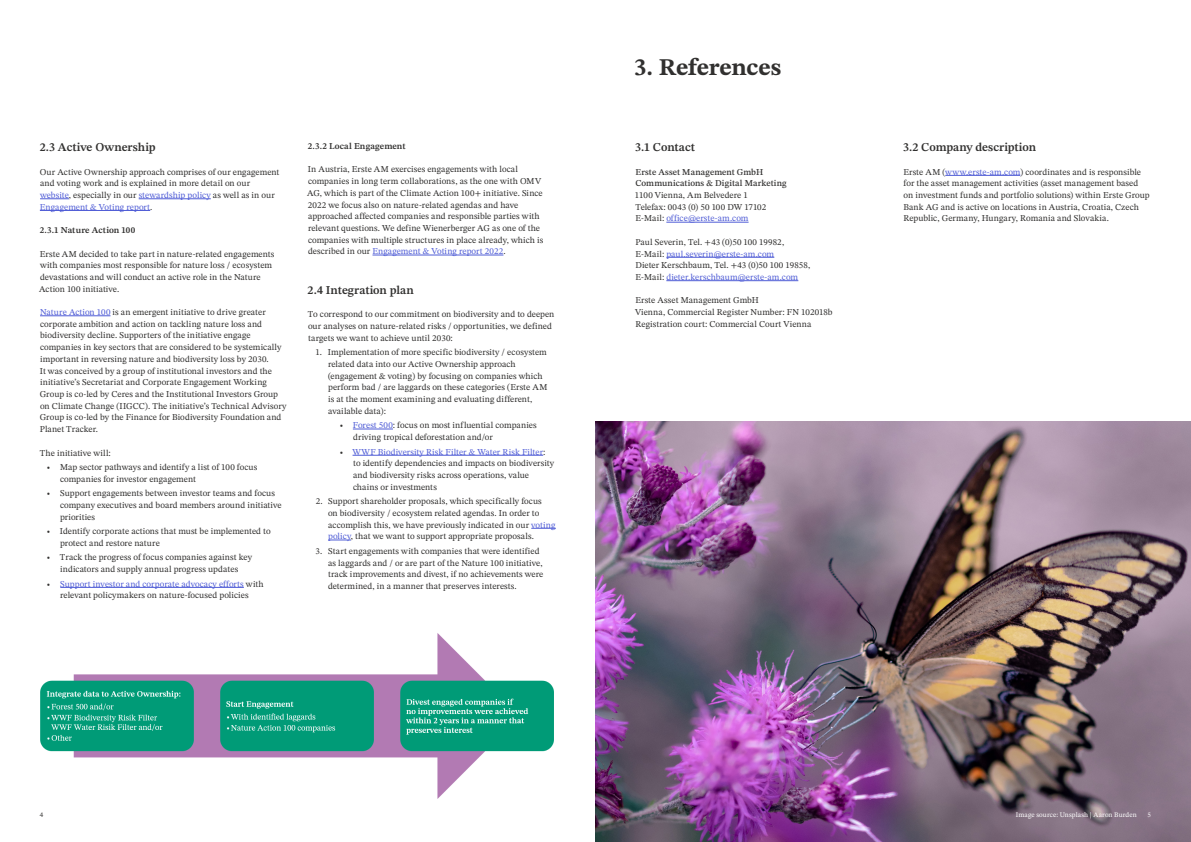
<style>
.page{position:relative;width:1191px;height:842px;background:#fff}
.page>*{position:absolute;margin:0;border:0;box-sizing:border-box;transform-origin:0 0}
.t1{font:700 24px "STIX Two Text";letter-spacing:-.01em;color:#31302f}
.t2{font:600 12px "STIX Two Text";color:#31302f}
.t3{font:9px/11.7px "STIX Two Text";letter-spacing:.005em;color:#31302f}
.t4{font:500 9px/11.7px "STIX Two Text";letter-spacing:.01em;color:#31302f}
.t5{font:600 9px "STIX Two Text";letter-spacing:.01em;color:#31302f}
.t6{font:7px "STIX Two Text";letter-spacing:.015em;color:#fff}
.t7{font:7px "STIX Two Text";color:#31302f}
.s1{color:#4f5cd6}
</style>
<div class="page">
<img style="left:595px;top:421px;width:596px;height:421px">
<svg style="left:40px;top:199px;width:29px;height:1px"></svg>
<hr style="left:139px;top:199px;width:72px;height:1px;background:#4f5cd6">
<hr style="left:40px;top:210px;width:110px;height:1px;background:#4f5cd6">
<hr style="left:40px;top:316px;width:70px;height:1px;background:#4f5cd6">
<hr style="left:60px;top:587px;width:184px;height:1px;background:#4f5cd6">
<hr style="left:372px;top:255px;width:131px;height:1px;background:#4f5cd6">
<hr style="left:353px;top:429px;width:40px;height:1px;background:#4f5cd6">
<hr style="left:352px;top:455px;width:191px;height:1px;background:#4f5cd6">
<svg style="left:531px;top:528px;width:25px;height:1px"></svg>
<svg style="left:328px;top:540px;width:23px;height:1px"></svg>
<hr style="left:666px;top:222px;width:82px;height:1px;background:#4f5cd6">
<hr style="left:666px;top:257px;width:108px;height:1px;background:#4f5cd6">
<hr style="left:666px;top:280px;width:132px;height:1px;background:#4f5cd6">
<hr style="left:945px;top:175px;width:75px;height:1px;background:#4f5cd6">
<img style="left:40px;top:633px;width:514px;height:166px">
<h2 class="t2" style="left:40px;top:138px;width:117px">2.3 Active Ownership</h2>
<p class="t3" style="left:40px;top:166px;width:241px">Our Active Ownership approach comprises of our engagement and voting work and is explained in more detail on our <span class="s1">website</span>, especially in our <span class="s1">stewardship policy</span> as well as in our <span class="s1">Engagement &amp; Voting report</span>.</p>
<p class="t5" style="left:40px;top:224px;width:97px">2.3.1 Nature Action 100</p>
<p class="t3" style="left:39px;top:248px;width:237px">Erste AM decided to take part in nature-related engagements with companies most responsible for nature loss / ecosystem devastations and will conduct an active role in the Nature Action 100 initiative.</p>
<p class="t3" style="left:40px;top:306px;width:248px"><span class="s1">Nature Action 100</span> is an emergent initiative to drive greater corporate ambition and action on tackling nature loss and biodiversity decline. Supporters of the initiative engage companies in key sectors that are considered to be systemically important in reversing nature and biodiversity loss by 2030.<br>It was conceived by a group of institutional investors and the initiative’s Secretariat and Corporate Engagement Working Group is co-led by Ceres and the Institutional Investors Group on Climate Change (IIGCC). The initiative’s Technical Advisory Group is co-led by the Finance for Biodiversity Foundation and Planet Tracker.</p>
<p class="t3" style="left:40px;top:447px;width:72px">The initiative will:</p>
<p class="t3" style="left:60px;top:461px;width:199px;text-indent:-14px">• Map sector pathways and identify a list of 100 focus companies for investor engagement</p>
<p class="t3" style="left:60px;top:487px;width:223px;text-indent:-14px">• Support engagements between investor teams and focus company executives and board members around initiative priorities</p>
<p class="t3" style="left:60px;top:525px;width:212px;text-indent:-14px">• Identify corporate actions that must be implemented to protect and restore nature</p>
<p class="t3" style="left:46px;top:552px;width:207px;text-align:center">• Track the progress of focus companies against key indicators and supply annual progress updates</p>
<p class="t3" style="left:46px;top:578px;width:219px;text-align:center">• <span class="s1">Support investor and corporate advocacy efforts</span> with relevant policymakers on nature-focused policies</p>
<p class="t5" style="left:308px;top:140px;width:99px">2.3.2 Local Engagement</p>
<p class="t3" style="left:307px;top:163px;width:238px">In Austria, Erste AM exercises engagements with local companies in long term collaborations, as the one with OMV AG, which is part of the Climate Action 100+ initiative. Since 2022 we focus also on nature-related agendas and have approached affected companies and responsible parties with relevant questions. We define Wienerberger AG as one of the companies with multiple structures in place already, which is described in our <span class="s1">Engagement &amp; Voting report 2022</span>.</p>
<h2 class="t2" style="left:308px;top:281px;width:108px">2.4 Integration plan</h2>
<p class="t3" style="left:308px;top:308px;width:248px">To correspond to our commitment on biodiversity and to deepen our analyses on nature-related risks / opportunities, we defined targets we want to achieve until 2030:</p>
<p class="t3" style="left:328px;top:346px;width:221px;text-indent:-13px">1. Implementation of more specific biodiversity / ecosystem related data into our Active Ownership approach (engagement &amp; voting) by focusing on companies which perform bad / are laggards on these categories (Erste AM is at the moment examining and evaluating different, available data):</p>
<p class="t3" style="left:353px;top:419px;width:185px;text-indent:-14px">• <span class="s1">Forest 500</span>: focus on most influential companies driving tropical deforestation and/or</p>
<p class="t3" style="left:353px;top:446px;width:203px;text-indent:-14px">• <span class="s1">WWF Biodiversity Risk Filter &amp; Water Risk Filter</span>: to identify dependencies and impacts on biodiversity and biodiversity risks across operations, value chains or investments</p>
<p class="t3" style="left:328px;top:495px;width:229px;text-indent:-12px">2. Support shareholder proposals, which specifically focus<br>on biodiversity / ecosystem related agendas. In order to accomplish this, we have previously indicated in our <span class="s1">voting policy</span>, that we want to support appropriate proposals.</p>
<p class="t3" style="left:328px;top:545px;width:217px;text-indent:-12px">3. Start engagements with companies that were identified as laggards and / or are part of the Nature 100 initiative, track improvements and divest, if no achievements were determined, in a manner that preserves interests.</p>
<h1 class="t1" style="left:634px;top:50px;width:148px">3. References</h1>
<h2 class="t2" style="left:635px;top:138px;width:61px">3.1 Contact</h2>
<p class="t4" style="left:635px;top:166px;width:153px">Erste Asset Management GmbH<br>Communications &amp; Digital Marketing</p>
<p class="t3" style="left:635px;top:189px;width:133px">1100 Vienna, Am Belvedere 1<br>Telefax: 0043 (0) 50 100 DW 17102<br>E-Mail: <span class="s1">office@erste-am.com</span></p>
<p class="t3" style="left:635px;top:236px;width:176px">Paul Severin, Tel. +43 (0)50 100 19982, E-Mail: <span class="s1">paul.severin@erste-am.com<br></span>Dieter Kerschbaum, Tel. +43 (0)50 100 19858, E-Mail: <span class="s1">dieter.kerschbaum@erste-am.com</span></p>
<p class="t3" style="left:635px;top:294px;width:199px">Erste Asset Management GmbH<br>Vienna, Commercial Register Number: FN 102018b<br>Registration court: Commercial Court Vienna</p>
<h2 class="t2" style="left:903px;top:138px;width:135px">3.2 Company description</h2>
<p class="t3" style="left:903px;top:166px;width:248px">Erste AM (<span class="s1">www.erste-am.com</span>) coordinates and is responsible for the asset management activities (asset management based on investment funds and portfolio solutions) within Erste Group Bank AG and is active on locations in Austria, Croatia, Czech Republic, Germany, Hungary, Romania and Slovakia.</p>
<p class="t7" style="left:40px;top:809px;width:5px">4</p>
<p class="t6" style="left:1015px;top:810px;width:122px">Image source: Unsplash | Aaron Burden</p>
<p class="t6" style="left:1147px;top:809px;width:5px">5</p>
<p class="t6" style="left:1128px;top:809px;width:25px">PAGE 1</p>
</div>
